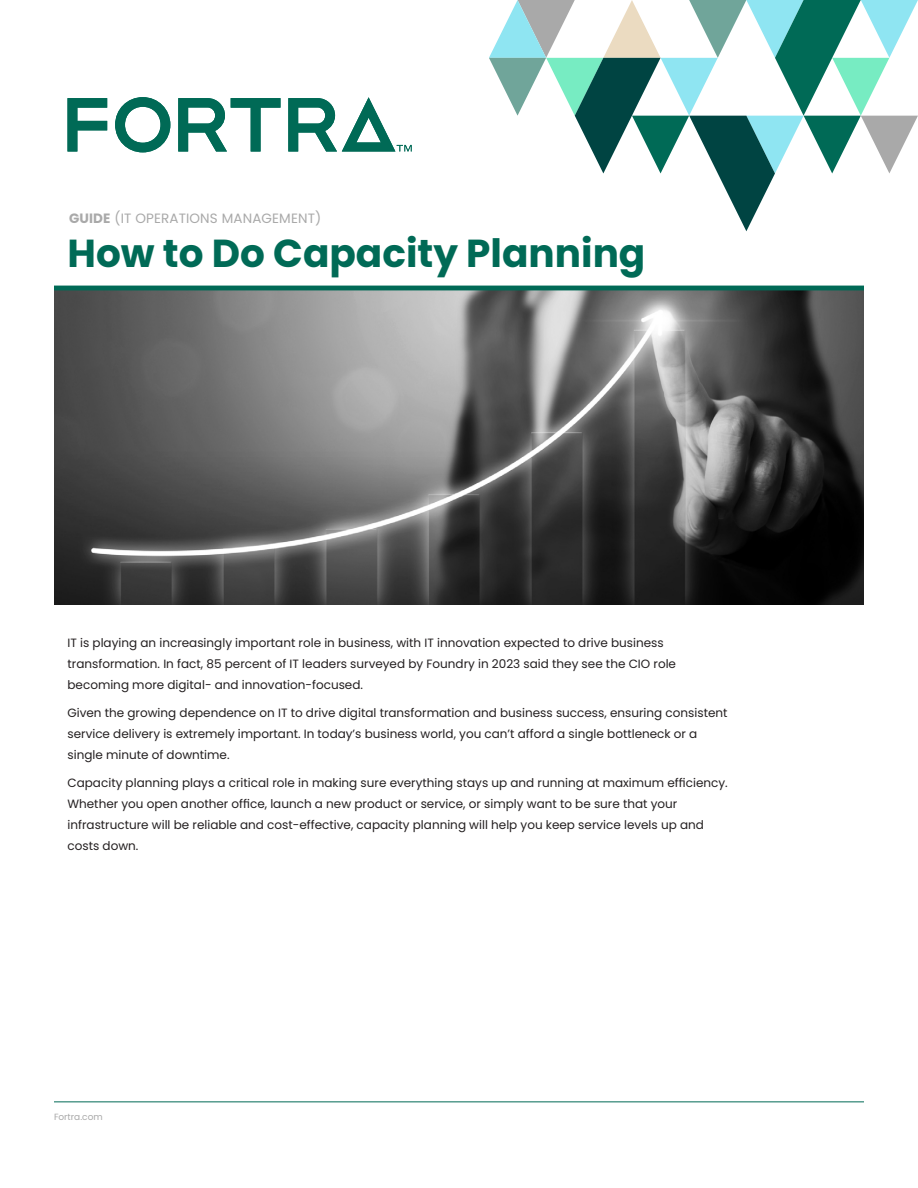
<style>
.page{position:relative;width:918px;height:1188px;background:#fff}
.page>*{position:absolute;margin:0;border:0;box-sizing:border-box;transform-origin:0 0}
.t1{font:700 39px "Poppins";color:#006a56}
.t2{font:13.5px "Poppins";letter-spacing:.01em;color:#a9a9a9}
.FTA_Guide_Summary_Copy{font:12px/21px "Poppins";color:#231f20}
.t3{font:9px "Poppins";color:#a9a9a9}
.s1{font-weight:700}
</style>
<div class="page">
<img style="left:54px;top:290px;width:810px;height:315px">
<svg style="left:489px;top:0;width:429px;height:231px"></svg>
<hr style="left:54px;top:1101px;width:810px;height:1px;background:#006a56">
<hr style="left:54px;top:286px;width:810px;height:4px;background:#006a56">
<svg style="left:68px;top:98px;width:39px;height:54px"></svg>
<svg style="left:178px;top:98px;width:103px;height:54px"></svg>
<svg style="left:115px;top:97px;width:55px;height:55px"></svg>
<svg style="left:288px;top:97px;width:124px;height:55px"></svg>
<p class="t2" style="left:69px;top:210px;width:254px"><span class="s1">GUIDE</span> (IT OPERATIONS MANAGEMENT)</p>
<h1 class="t1" style="left:68px;top:230px;width:579px">How to Do Capacity Planning</h1>
<p class="FTA_Guide_Summary_Copy" style="left:68px;top:632px;width:610px">IT is playing an increasingly important role in business, with IT innovation expected to drive business transformation. In fact, 85 percent of IT leaders surveyed by Foundry in 2023 said they see the CIO role becoming more digital- and innovation-focused.</p>
<p class="FTA_Guide_Summary_Copy" style="left:68px;top:702px;width:662px">Given the growing dependence on IT to drive digital transformation and business success, ensuring consistent service delivery is extremely important. In today’s business world, you can’t afford a single bottleneck or a single minute of downtime.</p>
<p class="FTA_Guide_Summary_Copy" style="left:68px;top:772px;width:662px">Capacity planning plays a critical role in making sure everything stays up and running at maximum efficiency.<br>Whether you open another office, launch a new product or service, or simply want to be sure that your infrastructure will be reliable and cost-effective, capacity planning will help you keep service levels up and costs down.</p>
<p class="t3" style="left:54px;top:1112px;width:50px">Fortra.com</p>
</div>
